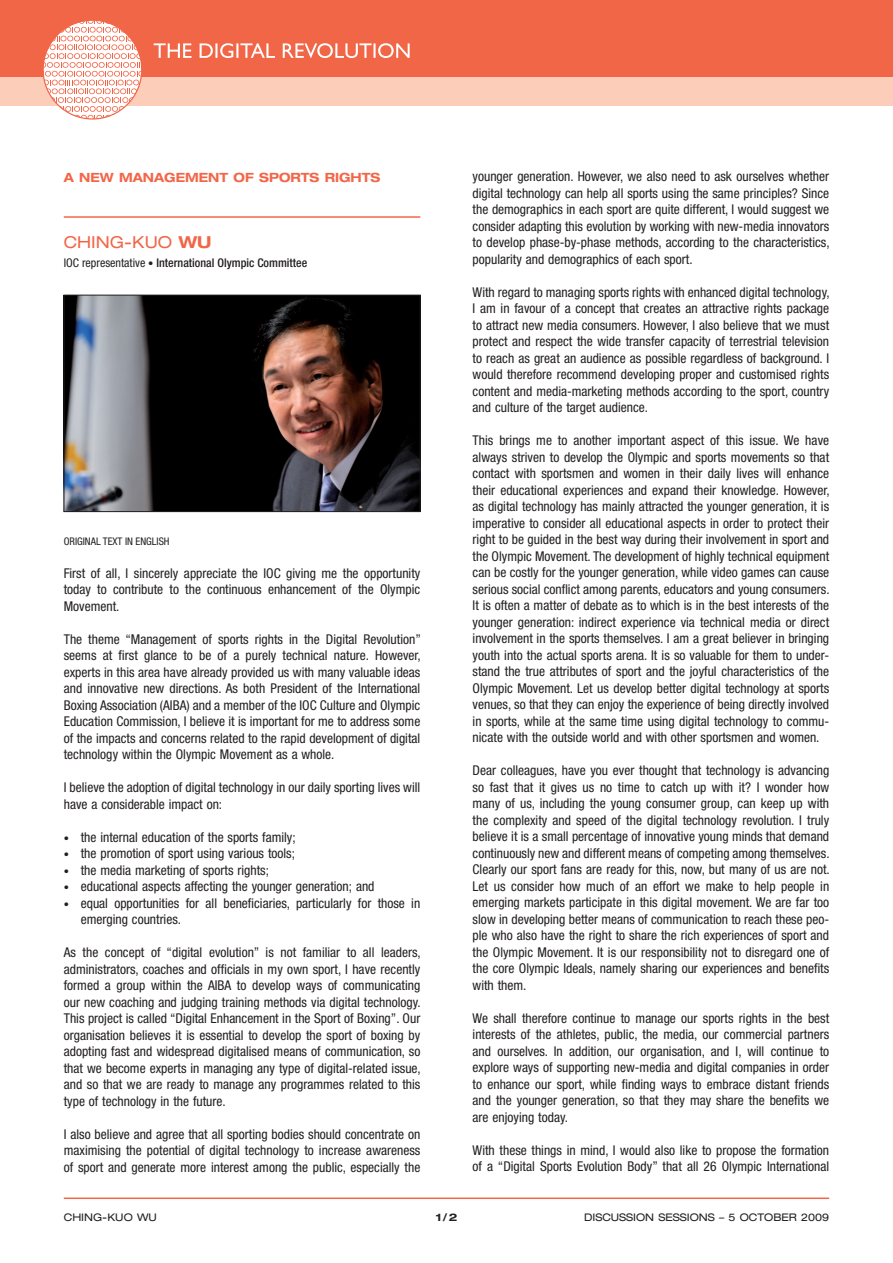
<style>
.page{position:relative;width:893px;height:1263px;background:#fff}
.page>*{position:absolute;margin:0;border:0;box-sizing:border-box;transform-origin:0 0}
.t1{font:expanded 16.5px "Helvetica Neue";color:#f26648}
.t2{font:condensed 13.5px/16.5px "Helvetica Neue";color:#231f20;text-align:justify}
.t3{font:700 expanded 12.75px "Helvetica Neue";color:#f26648;scale:.95 1}
.t4{font:500 condensed 12px "Helvetica Neue";color:#231f20}
.t5{font:expanded 10.5px "Helvetica Neue";color:#231f20}
.t6{font:condensed 10.5px "Helvetica Neue";color:#231f20}
.t7{font:700 expanded 10.5px "Helvetica Neue";color:#231f20}
.s1{font-weight:700}
.s2{font-weight:400}
.s3{font-weight:400;font-size:10.5px}
.s4{font-size:10.5px}
</style>
<div class="page">
<div style="left:0;top:0;width:893px;height:77px;background:#f26648"></div>
<div style="left:0;top:77px;width:893px;height:29px;background:#fcceba"></div>
<svg style="left:43px;top:22px;width:99px;height:96px"></svg>
<hr style="left:64px;top:1197px;width:765px;height:2px;background:#f26648">
<svg style="left:154px;top:43px;width:256px;height:15px"></svg>
<hr style="left:64px;top:216px;width:356px;height:2px;background:#f26648">
<img style="left:66px;top:297px;width:352px;height:213px">
<div style="left:64px;top:295px;width:356px;height:217px;border:1px solid #231f20"></div>
<p class="t3" style="left:64px;top:169px;width:108px">A NEW MANAGEME</p>
<p class="t3" style="left:208px;top:169px;width:66px">NT OF SPOR</p>
<p class="t3" style="left:301px;top:169px;width:35px">TS RIG</p>
<p class="t3" style="left:351px;top:169px;width:32px">HTS</p>
<p class="t1" style="left:64px;top:232px;width:149px">CHING-KUO <span class="s1">WU</span></p>
<p class="t4" style="left:64px;top:256px;width:245px"><span class="s2">IOC representative</span> <span class="s3">•</span> International Olympic Committee</p>
<p class="t6" style="left:64px;top:535px;width:107px">Original text in English</p>
<p class="t2" style="left:64px;top:564px;width:358px">First of all, I sincerely appreciate the IOC giving me the opportunity today to contribute to the continuous enhancement of the Olympic Movement.</p>
<p class="t2" style="left:64px;top:630px;width:359px">The theme “Management of sports rights in the Digital Revolution” seems at first glance to be of a purely technical nature. However, experts in this area have already provided us with many valuable ideas and innovative new directions. As both President of the International Boxing Association (AI BA) and a member of the IOC Culture and Olympic Education Commission, I believe it is important for me to address some of the impacts and concerns related to the rapid development of digital technology within the Olympic Movement as a whole.</p>
<p class="t2" style="left:64px;top:779px;width:358px">I believe the adoption of digital technology in our daily sporting lives will have a considerable impact on:</p>
<p class="t2" style="left:64px;top:828px;width:233px"><span class="s4">•</span> the internal education of the sports family;</p>
<p class="t2" style="left:64px;top:845px;width:233px"><span class="s4">•</span> the promotion of sport using various tools;</p>
<p class="t2" style="left:64px;top:861px;width:207px"><span class="s4">•</span> the media marketing of sports rights;</p>
<p class="t2" style="left:64px;top:878px;width:312px"><span class="s4">•</span> educational aspects affecting the younger generation; and</p>
<p class="t2" style="left:81px;top:894px;width:341px;text-indent:-17px"><span class="s4">•</span> equal opportunities for all beneficiaries, particularly for those in emerging countries.</p>
<p class="t2" style="left:64px;top:944px;width:359px">As the concept of “digital evolution” is not familiar to all leaders, administrators, coaches and officials in my own sport, I have recently formed a group within the AI BA to develop ways of communicating our new coaching and judging training methods via digital technology.<br>This project is called “Digital Enhancement in the Sport of Boxing”. Our organisation believes it is essential to develop the sport of boxing by adopting fast and widespread digitalised means of communication, so that we become experts in managing any type of digital-related issue, and so that we are ready to manage any programmes related to this type of technology in the future.</p>
<p class="t2" style="left:64px;top:1125px;width:358px">I also believe and agree that all sporting bodies should concentrate on maximising the potential of digital technology to increase awareness of sport and generate more interest among the public, especially the</p>
<p class="t2" style="left:473px;top:168px;width:358px">younger generation. However, we also need to ask ourselves whether digital technology can help all sports using the same principles? Since the demographics in each sport are quite different, I would suggest we consider adapting this evolution by working with new-media innovators to develop phase-by-phase methods, according to the characteristics, popularity and demographics of each sport.</p>
<p class="t2" style="left:473px;top:284px;width:358px;text-align:left">With regard to managing sports rights with enhanced digital technology, I am in favour of a concept that creates an attractive rights package to attract new media consumers. However, I also believe that we must protect and respect the wide transfer capacity of terrestrial television to reach as great an audience as possible regardless of background. I would therefore recommend developing proper and customised rights content and media-marketing methods according to the sport, country and culture of the target audience.</p>
<p class="t2" style="left:473px;top:432px;width:359px">This brings me to another important aspect of this issue. We have always striven to develop the Olympic and sports movements so that contact with sportsmen and women in their daily lives will enhance their educational experiences and expand their knowledge. However, as digital technology has mainly attracted the younger generation, it is imperative to consider all educational aspects in order to protect their right to be guided in the best way during their involvement in sport and the Olympic Movement. The development of highly technical equipment can be costly for the younger generation, while video games can cause serious social conflict among parents, educators and young consumers.<br>It is often a matter of debate as to which is in the best interests of the younger generation: indirect experience via technical media or direct involvement in the sports themselves. I am a great believer in bringing youth into the actual sports arena. It is so valuable for them to under&shy;stand the true attributes of sport and the joyful characteristics of the Olympic Movement. Let us develop better digital technology at sports venues, so that they can enjoy the experience of being directly involved in sports, while at the same time using digital technology to commu&shy;nicate with the outside world and with other sportsmen and women.</p>
<p class="t2" style="left:473px;top:762px;width:359px">Dear colleagues, have you ever thought that technology is advancing so fast that it gives us no time to catch up with it? I wonder how many of us, including the young consumer group, can keep up with the complexity and speed of the digital technology revolution. I truly believe it is a small percentage of innovative young minds that demand continuously new and different means of competing among themselves.<br>Clearly our sport fans are ready for this, now, but many of us are not.<br>Let us consider how much of an effort we make to help people in emerging markets participate in this digital movement. We are far too slow in developing better means of communication to reach these peo&shy;ple who also have the right to share the rich experiences of sport and the Olympic Movement. It is our responsibility not to disregard one of the core Olympic Ideals, namely sharing our experiences and benefits with them.</p>
<p class="t2" style="left:473px;top:1010px;width:358px">We shall therefore continue to manage our sports rights in the best interests of the athletes, public, the media, our commercial partners and ourselves. In addition, our organisation, and I, will continue to explore ways of supporting new-media and digital companies in order to enhance our sport, while finding ways to embrace distant friends and the younger generation, so that they may share the benefits we are enjoying today.</p>
<p class="t2" style="left:473px;top:1142px;width:358px">With these things in mind, I would also like to propose the formation of a “Digital Sports Evolution Body” that all 26 Olympic International</p>
<p class="t5" style="left:64px;top:1211px;width:95px">CHING-KUO WU</p>
<p class="t7" style="left:436px;top:1211px;width:23px">1/2</p>
<p class="t5" style="left:584px;top:1211px;width:16px">DISCUSSI</p>
<p class="t5" style="left:636px;top:1211px;width:30px">ON SESSI</p>
<p class="t5" style="left:690px;top:1211px;width:141px">ONS – 5 OCTOBER 2009</p>
</div>
